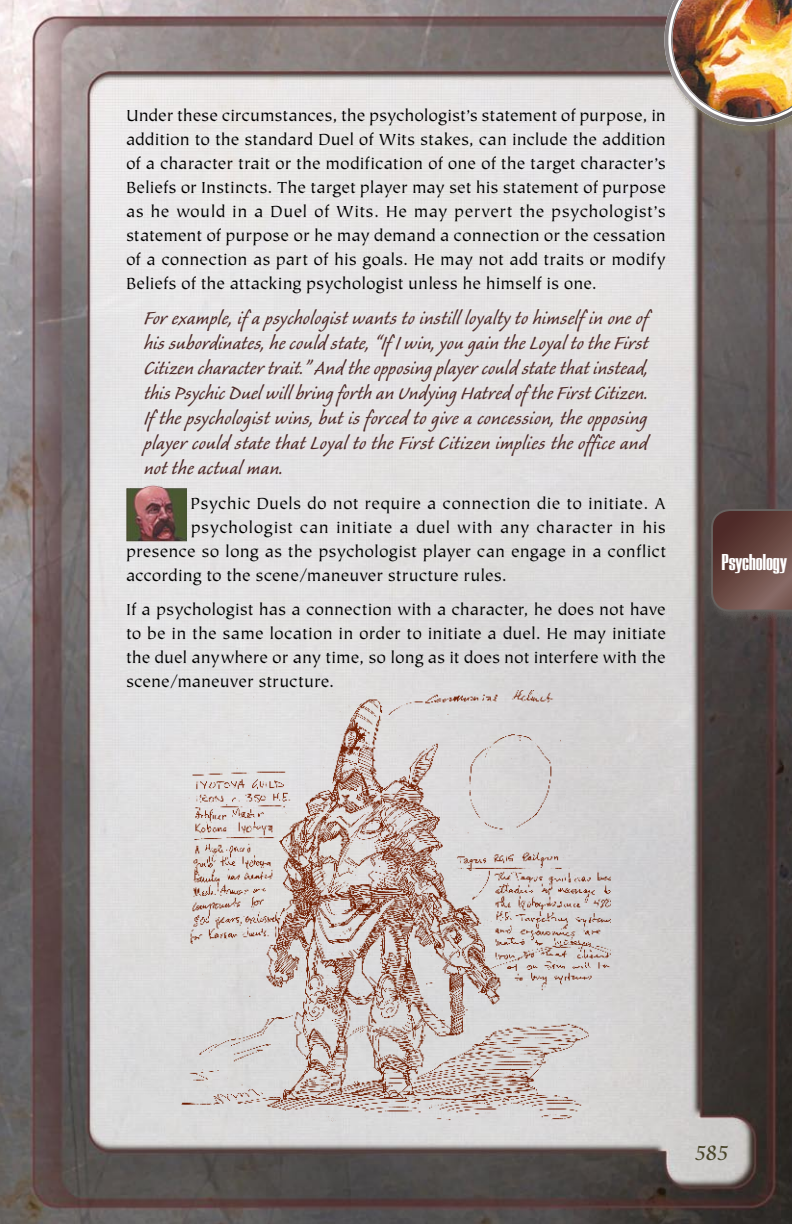
<style>
.page{position:relative;width:792px;height:1224px;background:#fff}
.page>*{position:absolute;margin:0;border:0;box-sizing:border-box;transform-origin:0 0}
.t1{font:24px/25px "Caliban";letter-spacing:.01em;color:#4e2a28;text-align:justify}
.t2{font:800 24px "Europa Grotesque";letter-spacing:-.01em;color:#fff;scale:.95 1}
.t3{font:24px "Oxford";color:#484428}
.t4{font:18px/24px "Tiepolo";letter-spacing:.005em;color:#000;text-align:justify}
.t5{font:18px "Tiepolo";letter-spacing:.025em;color:#000}
</style>
<div class="page">
<img style="left:0;top:0;width:792px;height:1224px">
<div style="left:708px;top:506px;width:84px;height:118px;background:#67625f;opacity:.75"></div>
<svg style="left:711px;top:509px;width:81px;height:103px;background:#674944"></svg>
<img style="left:126px;top:482px;width:60px;height:59px">
<img style="left:182px;top:690px;width:428px;height:432px">
<div style="left:663px;top:0;width:129px;height:136px;background:#7e7a5c;opacity:.75"></div>
<img style="left:664px;top:0;width:128px;height:126px">
<p class="t4" style="left:126px;top:104px;width:542px">Under these circumstances, the psychologist’s statement of purpose, in addition to the standard Duel of Wits stakes, can include the addition of a character trait or the modification of one of the target character’s Beliefs or Instincts. The target player may set his statement of purpose as he would in a Duel of Wits. He may pervert the psychologist’s statement of purpose or he may demand a connection or the cessation of a connection as part of his goals. He may not add traits or modify Beliefs of the attacking psychologist unless he himself is one.</p>
<p class="t1" style="left:144px;top:306px;width:506px">For example, if a psychologist wants to instill loyalty to himself in one of his subordinates, he could state, “If I win, you gain the Loyal to the First Citizen character trait.” And the opposing player could state that instead, this Psychic Duel will bring forth an Undying Hatred of the First Citizen.<br>If the psychologist wins, but is forced to give a concession, the opposing player could state that Loyal to the First Citizen implies the office and not the actual man.</p>
<p class="t4" style="left:191px;top:492px;width:477px">Psychic Duels do not require a connection die to initiate. A</p>
<p class="t5" style="left:191px;top:517px;width:477px">psychologist can initiate a duel with any character in his</p>
<p class="t4" style="left:126px;top:540px;width:542px">presence so long as the psychologist player can engage in a conflict</p>
<p class="t4" style="left:126px;top:564px;width:382px">according to the scene/maneuver structure rules.</p>
<p class="t4" style="left:126px;top:598px;width:542px">If a psychologist has a connection with a character, he does not have to be in the same location in order to initiate a duel. He may initiate the duel anywhere or any time, so long as it does not interfere with the scene/maneuver structure.</p>
<h1 class="t2" style="left:722px;top:545px;width:70px">Psychology</h1>
<h1 class="t3" style="left:695px;top:1140px;width:35px">585</h1>
</div>
